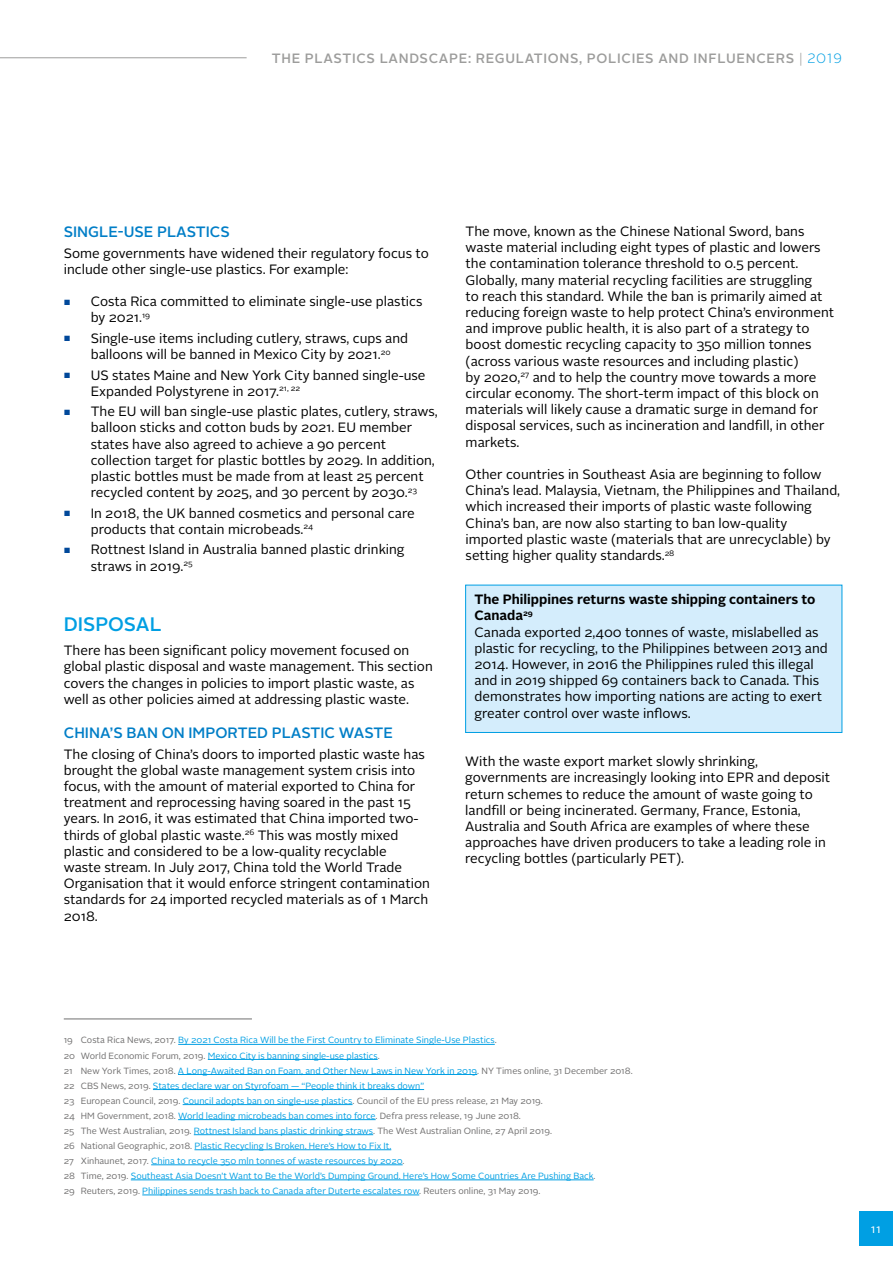
<style>
.page{position:relative;width:893px;height:1263px;background:#fff}
.page>*{position:absolute;margin:0;border:0;box-sizing:border-box;transform-origin:0 0}
.t1{font:500 19.5px "Alright Sans";color:#009fe3}
.t2{font:500 15px "Alright Sans";color:#007ec7}
.t3{font:13.5px/16.2px "Alright Sans";color:#000}
.t4{font:500 13.5px "Alright Sans";letter-spacing:.05em;color:#9d9d9c}
.t5{font:12px "Alright Sans";color:#fff}
.t6{font:9px/15px "Alright Sans";color:#009fe3}
.s1{font-weight:300}
.s2{font-weight:300;color:#009fe3}
.s3{font-size:7.5px;color:#00489a}
.s4{font-weight:700}
.s5{color:#706f6f}
</style>
<div class="page">
<div style="left:859px;top:1212px;width:34px;height:34px;background:#009fe3"></div>
<hr style="left:0;top:57px;width:247px;height:1px;background:#9d9d9c">
<hr style="left:178px;top:1044px;width:317px;height:1px;background:#009fe3">
<hr style="left:208px;top:1059px;width:170px;height:1px;background:#009fe3">
<hr style="left:178px;top:1074px;width:299px;height:1px;background:#009fe3">
<hr style="left:153px;top:1089px;width:271px;height:1px;background:#009fe3">
<hr style="left:183px;top:1104px;width:170px;height:1px;background:#009fe3">
<hr style="left:178px;top:1119px;width:198px;height:1px;background:#009fe3">
<hr style="left:194px;top:1134px;width:179px;height:1px;background:#009fe3">
<hr style="left:194px;top:1149px;width:197px;height:1px;background:#009fe3">
<hr style="left:151px;top:1164px;width:252px;height:1px;background:#009fe3">
<hr style="left:131px;top:1179px;width:463px;height:1px;background:#009fe3">
<hr style="left:142px;top:1195px;width:277px;height:1px;background:#009fe3">
<hr style="left:64px;top:1018px;width:188px;height:1px;background:#706f6f">
<div style="left:466px;top:585px;width:376px;height:147px;background:#d4edfc"></div>
<div style="left:465px;top:585px;width:377px;height:148px;border:1px solid #009fe3"></div>
<p class="t4" style="left:272px;top:49px;width:571px">THE PLASTICS LANDSCAPE: REGULATIONS, POLICIES AND INFLUENCERS <span class="s1">|</span> <span class="s2">2019</span></p>
<p class="t2" style="left:64px;top:222px;width:168px">SINGLE-USE PLASTICS</p>
<p class="t3" style="left:64px;top:245px;width:366px">Some governments have widened their regulatory focus to include other single-use plastics. For example:</p>
<p class="t3" style="left:91px;top:294px;width:333px;text-indent:-27px"><span class="s3">■</span> Costa Rica committed to eliminate single-use plastics by 2021.<sup>19</sup></p>
<p class="t3" style="left:91px;top:330px;width:319px;text-indent:-27px"><span class="s3">■</span> Single-use items including cutlery, straws, cups and balloons will be banned in Mexico City by 2021.<sup>20</sup></p>
<p class="t3" style="left:91px;top:367px;width:336px;text-indent:-27px"><span class="s3">■</span> US states Maine and New York City banned single-use<br>Expanded Polystyrene in 2017.<sup>21,</sup> <sup>22</sup></p>
<p class="t3" style="left:91px;top:404px;width:348px;text-indent:-27px"><span class="s3">■</span> The EU will ban single-use plastic plates, cutlery, straws, balloon sticks and cotton buds by 2021. EU member states have also agreed to achieve a 90 percent collection target for plastic bottles by 2029. In addition, plastic bottles must be made from at least 25 percent recycled content by 2025, and 30 percent by 2030.<sup>23</sup></p>
<p class="t3" style="left:91px;top:505px;width:325px;text-indent:-27px"><span class="s3">■</span> In 2018, the UK banned cosmetics and personal care products that contain microbeads.<sup>24</sup></p>
<p class="t3" style="left:91px;top:542px;width:315px;text-indent:-27px"><span class="s3">■</span> Rottnest Island in Australia banned plastic drinking straws in 2019.<sup>25</sup></p>
<h1 class="t1" style="left:64px;top:610px;width:99px">DISPOSAL</h1>
<p class="t3" style="left:64px;top:643px;width:370px">There has been significant policy movement focused on global plastic disposal and waste management. This section covers the changes in policies to import plastic waste, as well as other policies aimed at addressing plastic waste.</p>
<p class="t2" style="left:64px;top:722px;width:331px">CHINA’S BAN ON IMPORTED PLASTIC WASTE</p>
<p class="t3" style="left:64px;top:746px;width:368px">The closing of China’s doors to imported plastic waste has brought the global waste management system crisis into focus, with the amount of material exported to China for treatment and reprocessing having soared in the past 15 years. In 2016, it was estimated that China imported two&shy;thirds of global plastic waste.<sup>26</sup> This was mostly mixed plastic and considered to be a low-quality recyclable<br>waste stream. In July 2017, China told the World Trade Organisation that it would enforce stringent contamination standards for 24 imported recycled materials as of 1 March 2018.</p>
<p class="t3" style="left:466px;top:223px;width:370px">The move, known as the Chinese National Sword, bans waste material including eight types of plastic and lowers the contamination tolerance threshold to 0.5 percent.<br>Globally, many material recycling facilities are struggling<br>to reach this standard. While the ban is primarily aimed at reducing foreign waste to help protect China’s environment and improve public health, it is also part of a strategy to boost domestic recycling capacity to 350 million tonnes (across various waste resources and including plastic)<br>by 2020,<sup>27</sup> and to help the country move towards a more circular economy. The short-term impact of this block on materials will likely cause a dramatic surge in demand for disposal services, such as incineration and landfill, in other markets.</p>
<p class="t3" style="left:466px;top:466px;width:376px">Other countries in Southeast Asia are beginning to follow China’s lead. Malaysia, Vietnam, the Philippines and Thailand, which increased their imports of plastic waste following China’s ban, are now also starting to ban low-quality imported plastic waste (materials that are unrecyclable) by setting higher quality standards.<sup>28</sup></p>
<p class="t3" style="left:474px;top:592px;width:355px"><span class="s4">The Philippines returns waste shipping containers to Canada</span><sup>29<br></sup>Canada exported 2,400 tonnes of waste, mislabelled as plastic for recycling, to the Philippines between 2013 and 2014. However, in 2016 the Philippines ruled this illegal and in 2019 shipped 69 containers back to Canada. This demonstrates how importing nations are acting to exert greater control over waste inflows.</p>
<p class="t3" style="left:465px;top:753px;width:366px">With the waste export market slowly shrinking, governments are increasingly looking into EPR and deposit return schemes to reduce the amount of waste going to landfill or being incinerated. Germany, France, Estonia, Australia and South Africa are examples of where these approaches have driven producers to take a leading role in recycling bottles (particularly PET).</p>
<p class="t6" style="left:64px;top:1033px;width:570px"><span class="s5">19 Costa Rica News, 2017.</span> By 2021 Costa Rica Will be the First Country to Eliminate Single-Use Plastics<span class="s5">.<br>20 World Economic Forum, 2019.</span> Mexico City is banning single-use plastics<span class="s5">.<br>21 New York Times, 2018.</span> A Long-Awaited Ban on Foam, and Other New Laws in New York in 2019<span class="s5">. NY Times online, 31 December 2018.<br>22 CBS News, 2019.</span> States declare war on Styrofoam — “People think it breaks down”<br><span class="s5">23 European Council, 2019.</span> Council adopts ban on single-use plastics<span class="s5">. Council of the EU press release, 21 May 2019.<br>24 HM Government, 2018.</span> World leading microbeads ban comes into force<span class="s5">. Defra press release, 19 June 2018.<br>25 The West Australian, 2019.</span> Rottnest Island bans plastic drinking straws<span class="s5">. The West Australian Online, 27 April 2019.<br>26 National Geographic, 2018.</span> Plastic Recycling Is Broken. Here’s How to Fix It.<br><span class="s5">27 Xinhaunet, 2017.</span> China to recycle 350 mln tonnes of waste resources by 2020<span class="s5">.<br>28 Time, 2019.</span> Southeast Asia Doesn’t Want to Be the World’s Dumping Ground. Here’s How Some Countries Are Pushing Back<span class="s5">.<br>29 Reuters, 2019.</span> Philippines sends trash back to Canada after Duterte escalates row<span class="s5">. Reuters online, 31 May 2019.</span></p>
<p class="t5" style="left:871px;top:1221px;width:12px">11</p>
</div>
